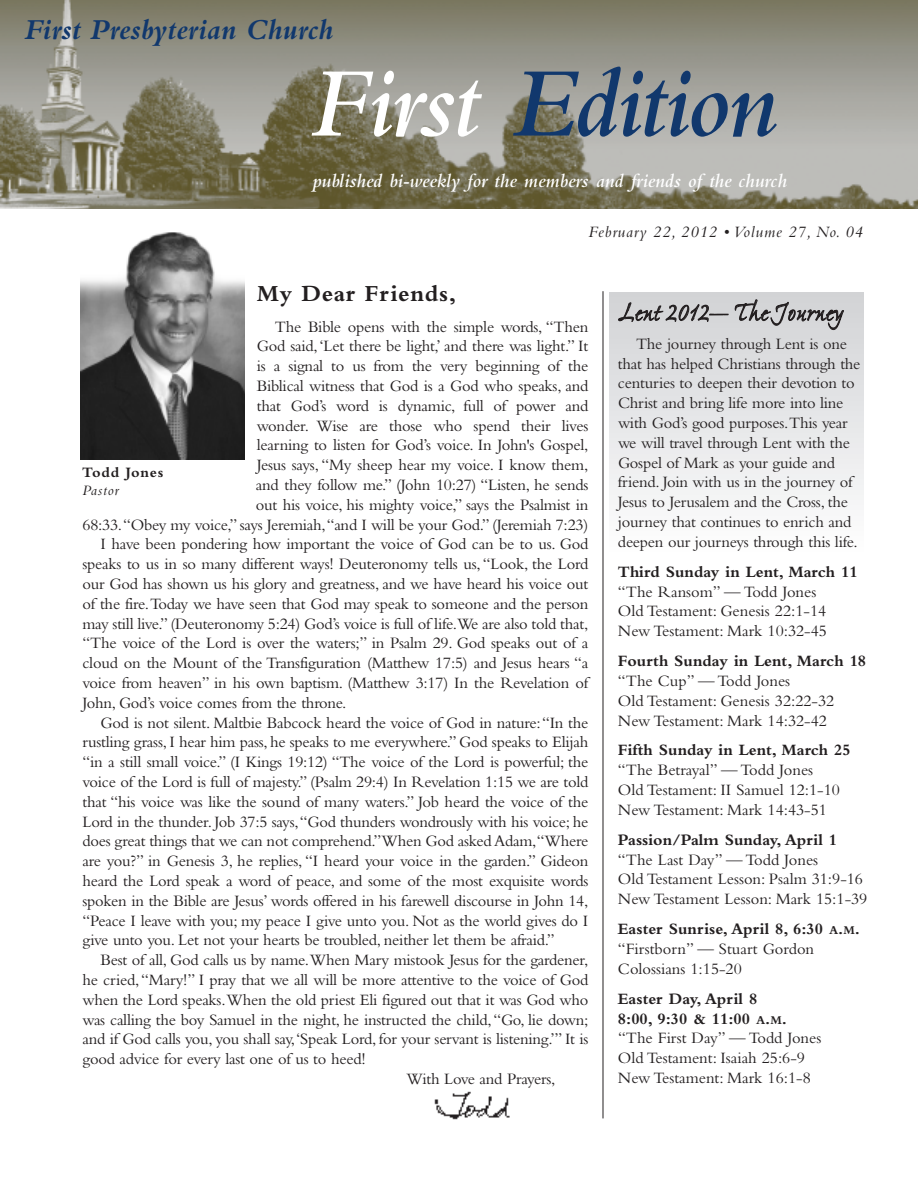
<style>
.page{position:relative;width:918px;height:1188px;background:#fff}
.page>*{position:absolute;margin:0;border:0;box-sizing:border-box;transform-origin:0 0}
.t1{font:italic 600 102.75px "Bembo";letter-spacing:-.025em;color:#11386d}
.t2{font:italic 700 30.15px "Bembo";color:#11386d}
.t3{font:27px "Ex Ponto";color:#231f20}
.t4{font:700 24px "Bembo";letter-spacing:.025em;color:#231f20}
.t5{font:italic 600 20.1px "Bembo";color:#fff}
.t6{font:16.5px/19.8px "Bembo";letter-spacing:-.015em;color:#231f20}
.t7{font:700 16.5px "Bembo";color:#231f20}
.t8{font:italic 16.5px "Bembo";letter-spacing:.05em;color:#231f20}
.t9{font:700 15px "Bembo";letter-spacing:.05em;color:#231f20}
.t10{font:italic 15px "Bembo";letter-spacing:.05em;color:#231f20}
.s1{color:#fff}
.s2{font-weight:700}
.s3{font-weight:700;font-size:12.3px}
</style>
<div class="page">
<div style="left:610px;top:292px;width:254px;height:261px;background:linear-gradient(to bottom,#d1d2d4,#fefefe)"></div>
<img style="left:81px;top:232px;width:164px;height:227px">
<img style="left:434px;top:1091px;width:76px;height:29px">
<hr style="left:603px;top:291px;width:1px;height:827px;background:#231f20">
<img style="left:1px;top:0;width:916px;height:209px">
<h2 class="t2" style="left:25px;top:19px;width:311px">First Presbyterian Church</h2>
<h1 class="t1" style="left:310px;top:68px;width:468px"><span class="s1">First</span> Edition</h1>
<p class="t5" style="left:312px;top:174px;width:476px">published bi-weekly for the members and friends of the church</p>
<p class="t8" style="left:588px;top:226px;width:276px">February 22, 2012 • Volume 27, No. 04</p>
<h3 class="t4" style="left:257px;top:285px;width:201px">My Dear Friends,</h3>
<p class="t6" style="left:275px;top:318px;width:315px">The Bible opens with the simple words, “Then</p>
<p class="t6" style="left:257px;top:338px;width:333px">God said,‘Let there be light,’ and there was light.” It</p>
<p class="t6" style="left:257px;top:358px;width:333px">is a signal to us from the very beginning of the</p>
<p class="t6" style="left:257px;top:378px;width:333px">Biblical witness that God is a God who speaks, and</p>
<p class="t6" style="left:257px;top:397px;width:333px">that God’s word is dynamic, full of power and</p>
<p class="t6" style="left:257px;top:417px;width:333px">wonder. Wise are those who spend their lives</p>
<p class="t6" style="left:257px;top:437px;width:333px">learning to listen for God’s voice. In John's Gospel,</p>
<p class="t6" style="left:257px;top:457px;width:333px">Jesus says, “My sheep hear my voice. I know them,</p>
<p class="t6" style="left:256px;top:477px;width:334px">and they follow me.” (John 10:27) “Listen, he sends</p>
<p class="t6" style="left:256px;top:496px;width:334px">out his voice, his mighty voice,” says the Psalmist in</p>
<p class="t6" style="left:82px;top:516px;width:507px">68:33.“Obey my voice,” says Jeremiah,“and I will be your God.” (Jeremiah 7:23)</p>
<p class="t6" style="left:101px;top:536px;width:489px">I have been pondering how important the voice of God can be to us. God</p>
<p class="t6" style="left:82px;top:556px;width:507px">speaks to us in so many different ways! Deuteronomy tells us, “Look, the Lord</p>
<p class="t6" style="left:82px;top:576px;width:507px">our God has shown us his glory and greatness, and we have heard his voice out</p>
<p class="t6" style="left:82px;top:595px;width:507px">of the fire.Today we have seen that God may speak to someone and the person</p>
<p class="t6" style="left:82px;top:615px;width:507px">may still live.” (Deuteronomy 5:24) God’s voice is full of life.We are also told that,</p>
<p class="t6" style="left:82px;top:635px;width:507px">“The voice of the Lord is over the waters;” in Psalm 29. God speaks out of a</p>
<p class="t6" style="left:82px;top:655px;width:507px">cloud on the Mount of the Transfiguration (Matthew 17:5) and Jesus hears “a</p>
<p class="t6" style="left:82px;top:675px;width:507px">voice from heaven” in his own baptism. (Matthew 3:17) In the Revelation of</p>
<p class="t6" style="left:82px;top:694px;width:266px">John, God’s voice comes from the throne.</p>
<p class="t6" style="left:101px;top:714px;width:489px">God is not silent. Maltbie Babcock heard the voice of God in nature:“In the</p>
<p class="t6" style="left:82px;top:734px;width:507px">rustling grass, I hear him pass, he speaks to me everywhere.” God speaks to Elijah</p>
<p class="t6" style="left:82px;top:754px;width:507px">“in a still small voice.” (I Kings 19:12) “The voice of the Lord is powerful; the</p>
<p class="t6" style="left:82px;top:774px;width:507px">voice of the Lord is full of majesty.” (Psalm 29:4) In Revelation 1:15 we are told</p>
<p class="t6" style="left:82px;top:793px;width:507px">that “his voice was like the sound of many waters.” Job heard the voice of the</p>
<p class="t6" style="left:82px;top:813px;width:507px">Lord in the thunder. Job 37:5 says,“God thunders wondrously with his voice; he</p>
<p class="t6" style="left:83px;top:833px;width:507px">does great things that we can not comprehend.”When God asked Adam,“Where</p>
<p class="t6" style="left:83px;top:853px;width:507px">are you?” in Genesis 3, he replies, “I heard your voice in the garden.” Gideon</p>
<p class="t6" style="left:83px;top:873px;width:507px">heard the Lord speak a word of peace, and some of the most exquisite words</p>
<p class="t6" style="left:83px;top:892px;width:507px">spoken in the Bible are Jesus’ words offered in his farewell discourse in John 14,</p>
<p class="t6" style="left:83px;top:912px;width:507px">“Peace I leave with you; my peace I give unto you. Not as the world gives do I</p>
<p class="t6" style="left:83px;top:932px;width:474px">give unto you. Let not your hearts be troubled, neither let them be afraid.”</p>
<p class="t6" style="left:101px;top:952px;width:489px">Best of all, God calls us by name.When Mary mistook Jesus for the gardener,</p>
<p class="t6" style="left:83px;top:972px;width:507px">he cried,“Mary!” I pray that we all will be more attentive to the voice of God</p>
<p class="t6" style="left:83px;top:991px;width:507px">when the Lord speaks.When the old priest Eli figured out that it was God who</p>
<p class="t6" style="left:83px;top:1011px;width:507px">was calling the boy Samuel in the night, he instructed the child,“Go, lie down;</p>
<p class="t6" style="left:83px;top:1031px;width:507px">and if God calls you, you shall say,‘Speak Lord, for your servant is listening.’” It is</p>
<p class="t6" style="left:83px;top:1051px;width:285px">good advice for every last one of us to heed!</p>
<p class="t6" style="left:407px;top:1071px;width:151px">With Love and Prayers,</p>
<p class="t9" style="left:82px;top:467px;width:83px">Todd Jones</p>
<p class="t10" style="left:82px;top:485px;width:38px">Pastor</p>
<h3 class="t3" style="left:618px;top:301px;width:227px">Lent 2012— The Journey</h3>
<p class="t6" style="left:618px;top:335px;width:244px;text-indent:18px">The journey through Lent is one that has helped Christians through the centuries to deepen their devotion to Christ and bring life more into line with God’s good purposes.This year we will travel through Lent with the Gospel of Mark as your guide and friend. Join with us in the journey of Jesus to Jerusalem and the Cross, the journey that continues to enrich and deepen our journeys through this life.</p>
<p class="t7" style="left:618px;top:566px;width:241px">Third Sunday in Lent, March 11</p>
<p class="t6" style="left:618px;top:583px;width:210px">“The Ransom” — Todd Jones<br>Old Testament: Genesis 22:1-14<br>New Testament: Mark 10:32-45</p>
<p class="t7" style="left:618px;top:655px;width:250px">Fourth Sunday in Lent, March 18</p>
<p class="t6" style="left:618px;top:673px;width:218px">“The Cup” — Todd Jones<br>Old Testament: Genesis 32:22-32<br>New Testament: Mark 14:32-42</p>
<p class="t7" style="left:618px;top:745px;width:234px">Fifth Sunday in Lent, March 25</p>
<p class="t6" style="left:618px;top:762px;width:223px">“The Betrayal” — Todd Jones<br>Old Testament: II Samuel 12:1-10<br>New Testament: Mark 14:43-51</p>
<p class="t7" style="left:618px;top:834px;width:221px">Passion/Palm Sunday, April 1</p>
<p class="t6" style="left:618px;top:851px;width:251px">“The Last Day” — Todd Jones<br>Old Testament Lesson: Psalm 31:9-16<br>New Testament Lesson: Mark 15:1-39</p>
<p class="t6" style="left:618px;top:921px;width:244px"><span class="s2">Easter Sunrise, April 8, 6:30</span> <span class="s3">A</span><span class="s2">.</span><span class="s3">M</span><span class="s2">. </span>“Firstborn” — Stuart Gordon<br>Colossians 1:15-20</p>
<p class="t6" style="left:618px;top:990px;width:205px"><span class="s2">Easter Day, April 8<br>8:00, 9:30 &amp; 11:00</span> <span class="s3">A</span><span class="s2">.</span><span class="s3">M</span><span class="s2">. </span>“The First Day” — Todd Jones<br>Old Testament: Isaiah 25:6-9<br>New Testament: Mark 16:1-8</p>
</div>
